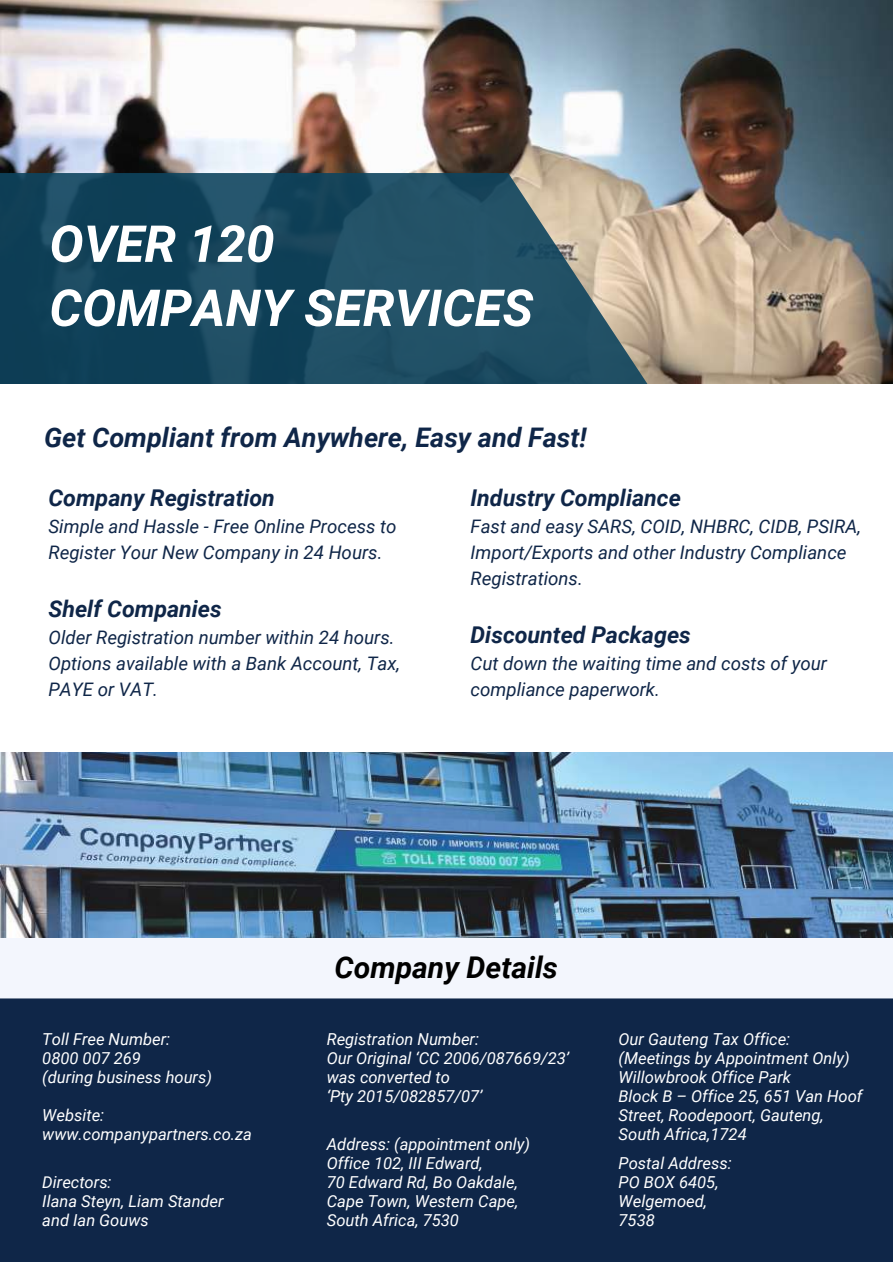
<style>
.page{position:relative;width:893px;height:1264px;background:#fff}
.page>*{position:absolute;margin:0;border:0;box-sizing:border-box;transform-origin:0 0}
.t1{font:italic 700 51px/64.1px "Roboto";color:#fff}
.t2{font:italic 700 30px "Roboto";color:#000}
.t3{font:italic 700 27px "Roboto";color:#0f2648}
.t4{font:italic 700 23.1px "Roboto";color:#0f2648}
.t5{font:italic 18.6px/25.8px "Roboto";color:#0f2648}
.t6{font:italic 16.5px/19px "Roboto";color:#fff}
</style>
<div class="page">
<img style="left:0;top:752px;width:892px;height:186px">
<div style="left:0;top:938px;width:892px;height:75px;background:#f3f6fd"></div>
<div style="left:0;top:998px;width:892px;height:264px;background:#0f2648"></div>
<img style="left:0;top:0;width:892px;height:384px">
<svg style="left:0;top:173px;width:800px;height:211px;background:#46636d"></svg>
<h1 class="t1" style="left:49px;top:212px;width:485px">OVER 120<br>COMPANY SERVICES</h1>
<h3 class="t3" style="left:44px;top:422px;width:544px">Get Compliant from Anywhere, Easy and Fast!</h3>
<h3 class="t4" style="left:470px;top:484px;width:212px">Industry Compliance</h3>
<p class="t5" style="left:470px;top:514px;width:392px">Fast and easy SARS, COID, NHBRC, CIDB, PSIRA,<br>Import/Exports and other Industry Compliance<br>Registrations.</p>
<h3 class="t4" style="left:470px;top:622px;width:222px">Discounted Packages</h3>
<p class="t5" style="left:470px;top:651px;width:358px">Cut down the waiting time and costs of your compliance paperwork.</p>
<h3 class="t4" style="left:48px;top:484px;width:228px">Company Registration</h3>
<p class="t5" style="left:48px;top:514px;width:349px">Simple and Hassle - Free Online Process to<br>Register Your New Company in 24 Hours.</p>
<h3 class="t4" style="left:48px;top:596px;width:175px">Shelf Companies</h3>
<p class="t5" style="left:48px;top:625px;width:353px">Older Registration number within 24 hours.<br>Options available with a Bank Account, Tax,<br>PAYE or VAT.</p>
<p class="t6" style="left:42px;top:1029px;width:171px">Toll Free Number:<br>0800 007 269<br>(during business hours)</p>
<p class="t6" style="left:42px;top:1105px;width:211px">Website: www.companypartners.co.za</p>
<p class="t6" style="left:42px;top:1172px;width:183px">Directors:<br>Ilana Steyn, Liam Stander and Ian Gouws</p>
<h2 class="t2" style="left:334px;top:950px;width:225px">Company Details</h2>
<p class="t6" style="left:327px;top:1029px;width:244px">Registration Number:<br>Our Original ‘CC 2006/087669/23’ was converted to<br>‘Pty 2015/082857/07’</p>
<p class="t6" style="left:327px;top:1134px;width:205px">Address: (appointment only)<br>Office 102, III Edward,<br>70 Edward Rd, Bo Oakdale,<br>Cape Town, Western Cape,<br>South Africa, 7530</p>
<p class="t6" style="left:618px;top:1029px;width:245px">Our Gauteng Tax Office: (Meetings by Appointment Only)<br>Willowbrook Office Park<br>Block B – Office 25, 651 Van Hoof<br>Street, Roodepoort, Gauteng,<br>South Africa,1724</p>
<p class="t6" style="left:618px;top:1153px;width:115px">Postal Address:<br>PO BOX 6405,<br>Welgemoed,<br>7538</p>
</div>
